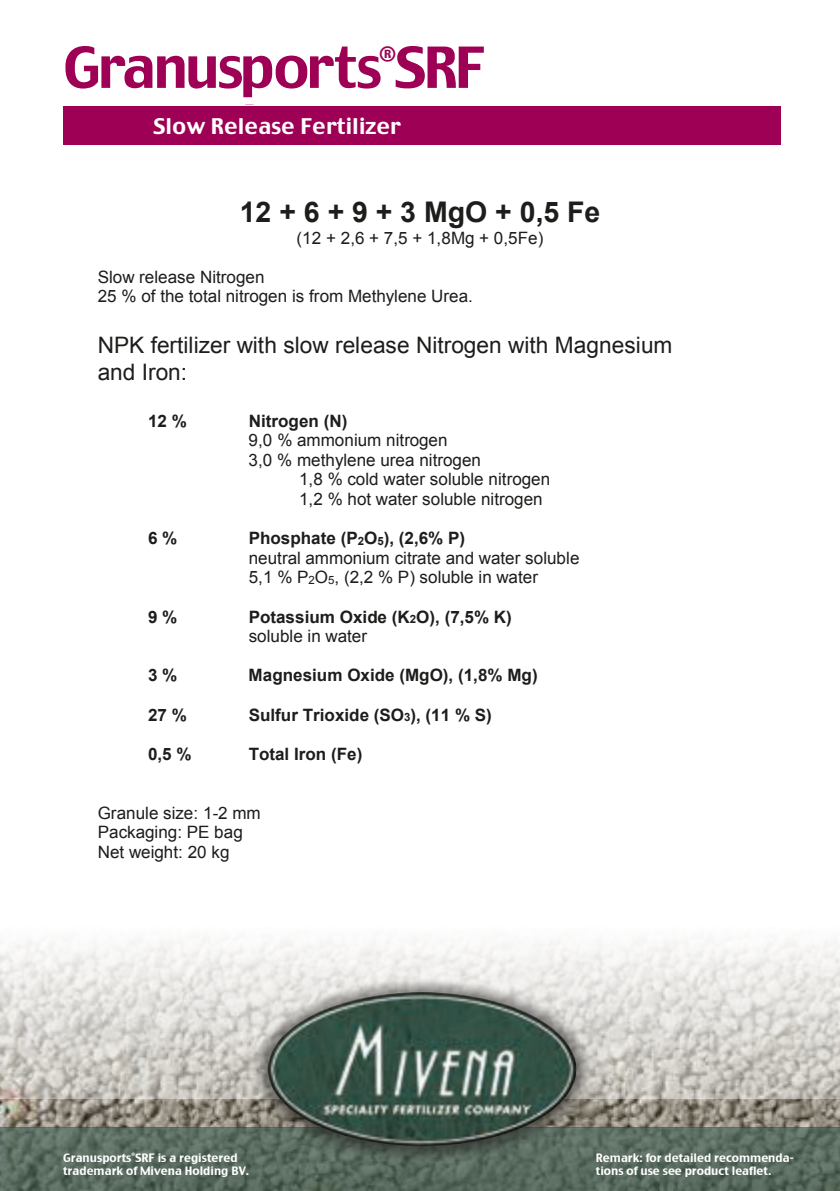
<style>
.page{position:relative;width:840px;height:1191px;background:#fff}
.page>*{position:absolute;margin:0;border:0;box-sizing:border-box;transform-origin:0 0}
.t1{font:56px "Charcoal";letter-spacing:-.055em;color:#9e0055}
.t2{font:52.4px "Charcoal";letter-spacing:-.055em;color:#9e0055}
.t3{font:700 28.4px "Arial";color:#1d1d1b}
.t4{font:23.8px "Charcoal";color:#9e0055}
.t5{font:23px "Charcoal";letter-spacing:.005em;color:#fff}
.t6{font:22.6px/26.2px "Arial";color:#1d1d1b}
.t7{font:22.2px "Charcoal";color:#9e0055}
.t8{font:21.4px "Charcoal";letter-spacing:.005em;color:#fff}
.t9{font:17px/19.6px "Arial";color:#1d1d1b}
.t10{font:700 17px/19.6px "Arial";color:#1d1d1b}
.t11{font:11.4px/13.6px "Charcoal CY";color:#fff}
.s1{font-weight:700}
.s2{font-weight:700;font-size:11.4px}
.s3{font-size:11.4px}
.s4{font-weight:400}
</style>
<div class="page">
<img style="left:0;top:938px;width:839px;height:161px">
<img style="left:0;top:1099px;width:839px;height:28px">
<svg style="left:0;top:1127px;width:839px;height:64px;background:#586a5e"></svg>
<div style="left:63px;top:107px;width:717px;height:38px;background:#9e0055"></div>
<svg style="left:253px;top:978px;width:337px;height:182px;background:#9ea39c"></svg>
<img style="left:267px;top:992px;width:309px;height:154px">
<h1 class="t1" style="left:63px;top:31px;width:423px">Granusports SRF</h1>
<h3 class="t4" style="left:379px;top:38px;width:19px">®</h3>
<h2 class="t2" style="left:77px;top:42px;width:395px">Granusports SRF</h2>
<h3 class="t7" style="left:372px;top:49px;width:18px">®</h3>
<h3 class="t5" style="left:145px;top:105px;width:266px">Slow Release Fertilizer</h3>
<p class="t8" style="left:153px;top:112px;width:249px">Slow Release Fertilizer</p>
<h3 class="t3" style="left:240px;top:193px;width:362px">12 + 6 + 9 + 3 MgO + 0,5 Fe</h3>
<p class="t9" style="left:296px;top:228px;width:248px">(12 + 2,6 + 7,5 + 1,8Mg + 0,5Fe)</p>
<p class="t9" style="left:98px;top:267px;width:376px">Slow release Nitrogen<br>25 % of the total nitrogen is from Methylene Urea.</p>
<h3 class="t6" style="left:98px;top:332px;width:576px">NPK fertilizer with slow release Nitrogen with Magnesium and Iron:</h3>
<p class="t10" style="left:148px;top:411px;width:40px">12 %</p>
<p class="t10" style="left:249px;top:411px;width:100px">Nitrogen (N)</p>
<p class="t9" style="left:248px;top:430px;width:200px">9,0 % ammonium nitrogen</p>
<p class="t9" style="left:248px;top:450px;width:234px">3,0 % methylene urea nitrogen</p>
<p class="t9" style="left:299px;top:470px;width:252px">1,8 % cold water soluble nitrogen</p>
<p class="t9" style="left:299px;top:489px;width:245px">1,2 % hot water soluble nitrogen</p>
<p class="t10" style="left:148px;top:529px;width:31px">6 %</p>
<p class="t9" style="left:248px;top:528px;width:332px"><span class="s1">Phosphate (P</span><span class="s2">2</span><span class="s1">O</span><span class="s2">5</span><span class="s1">), (2,6% P)<br></span>neutral ammonium citrate and water soluble<br>5,1 % P<span class="s3">2</span>O<span class="s3">5</span>, (2,2 % P) soluble in water</p>
<p class="t10" style="left:148px;top:607px;width:31px">9 %</p>
<p class="t10" style="left:248px;top:607px;width:264px">Potassium Oxide (K<span class="s3">2</span>O), (7,5% K) <span class="s4">soluble in water</span></p>
<p class="t10" style="left:148px;top:666px;width:31px">3 %</p>
<p class="t10" style="left:248px;top:666px;width:290px">Magnesium Oxide (MgO), (1,8% Mg)</p>
<p class="t10" style="left:148px;top:705px;width:41px">27 %</p>
<p class="t10" style="left:248px;top:705px;width:245px">Sulfur Trioxide (SO<span class="s3">3</span>), (11 % S)</p>
<p class="t10" style="left:148px;top:744px;width:45px">0,5 %</p>
<p class="t10" style="left:248px;top:744px;width:115px">Total Iron (Fe)</p>
<p class="t9" style="left:98px;top:803px;width:164px">Granule size: 1-2 mm<br>Packaging: PE bag<br>Net weight: 20 kg</p>
<p class="t11" style="left:63px;top:1150px;width:187px">Granusports<sup>®</sup>SRF is a registered trademark of Mivena Holding BV.</p>
<p class="t11" style="left:595px;top:1150px;width:199px">Remark: for detailed recommenda&shy;tions of use see product leaflet.</p>
</div>
